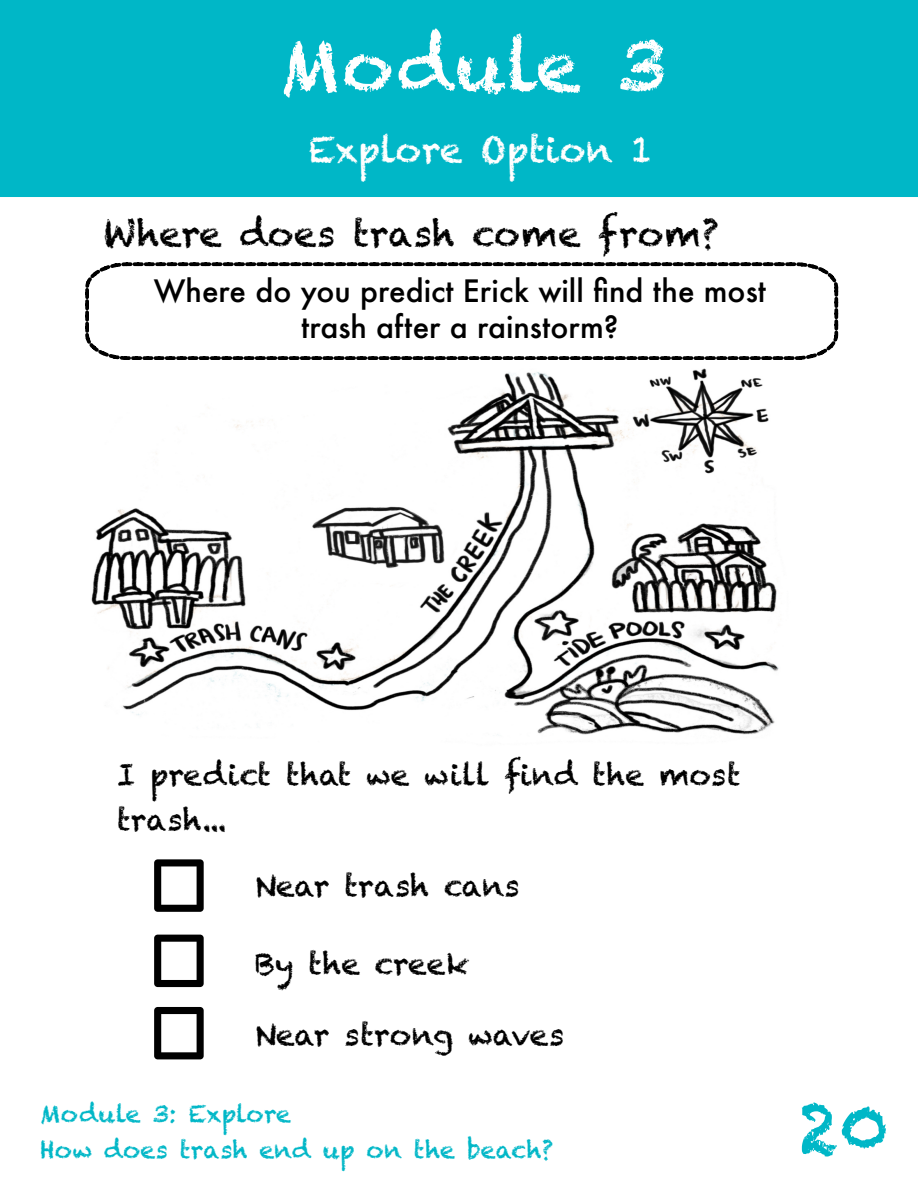
<style>
.page{position:relative;width:918px;height:1188px;background:#fff}
.page>*{position:absolute;margin:0;border:0;box-sizing:border-box;transform-origin:0 0}
.t1{font:72px "font 0000000029 ba 93 f 0";letter-spacing:.025em;color:#fff}
.t2{font:72px "font 0000000029 ba 93 f 0";color:#00b7c7}
.t3{font:36px "font 0000000029 ba 93 f 0";letter-spacing:.01em;color:#000}
.t4{font:36px "font 0000000029 ba 93 f 0";color:#fff}
.t5{font:30px/36px "font 0000000029 ba 93 f 0";color:#000;text-align:center}
.t6{font:24px/36px "font 0000000029 ba 93 f 0";color:#00b7c7}
</style>
<div class="page">
<svg style="left:85px;top:262px;width:754px;height:98px"></svg>
<div style="left:0;top:0;width:918px;height:197px;background:#00b7c7"></div>
<img style="left:91px;top:368px;width:688px;height:367px">
<svg style="left:154px;top:859px;width:50px;height:53px"></svg>
<svg style="left:154px;top:1007px;width:50px;height:52px"></svg>
<svg style="left:154px;top:935px;width:50px;height:52px"></svg>
<h1 class="t1" style="left:279px;top:20px;width:388px">Module 3</h1>
<p class="t4" style="left:309px;top:127px;width:345px">Explore Option 1</p>
<p class="t3" style="left:103px;top:211px;width:617px">Where does trash come from?</p>
<p class="t5" style="left:154px;top:272px;width:614px">Where do you predict Erick will find the most trash after a rainstorm?</p>
<p class="t5" style="left:117px;top:752px;width:625px;line-height:45px;text-align:left">I predict that we will find the most trash...</p>
<p class="t5" style="left:255px;top:868px;width:266px">Near trash cans</p>
<p class="t5" style="left:255px;top:946px;width:215px">By the creek</p>
<p class="t5" style="left:255px;top:1017px;width:311px">Near strong waves</p>
<p class="t6" style="left:40px;top:1096px;width:515px">Module 3: Explore<br>How does trash end up on the beach?</p>
<h1 class="t2" style="left:798px;top:1083px;width:91px">20</h1>
</div>
